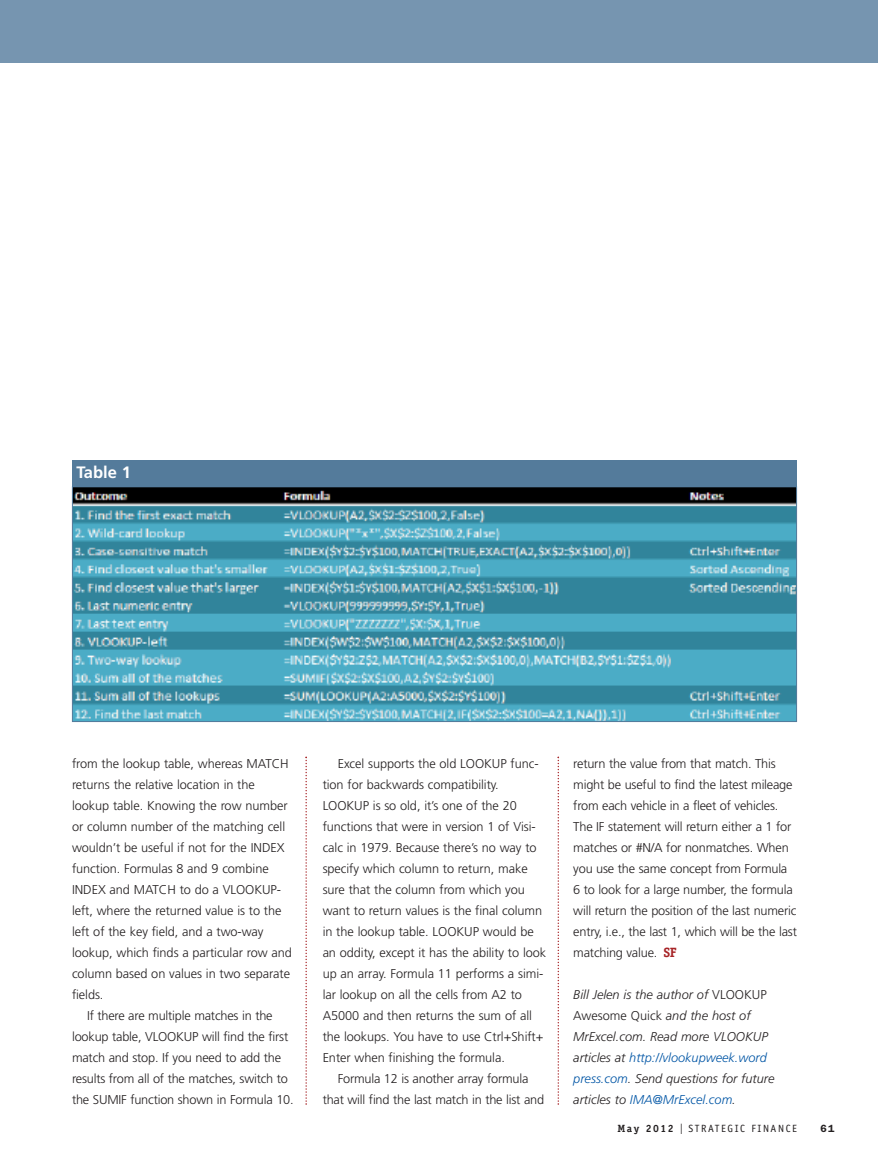
<style>
.page{position:relative;width:878px;height:1161px;background:#fff}
.page>*{position:absolute;margin:0;border:0;box-sizing:border-box;transform-origin:0 0}
.t1{font:700 16.5px "Frutiger";color:#fff}
.t2{font:300 12.75px/21px "Frutiger";letter-spacing:-.005em;color:#231f20}
.t3{font:italic 300 12.75px/21px "Frutiger";color:#231f20}
.t4{font:10.5px "Officina Sans";letter-spacing:.15em;color:#231f20}
.t5{font:600 10.5px "Franklin Gothic";color:#231f20}
.s1{font-family:"Officina Serif";font-weight:700;font-size:13.5px;color:#a72427}
.s2{font-style:normal}
.s3{color:#0155a5}
.s4{font-family:"Officina Serif";font-weight:700}
.s5{font-family:"Franklin Gothic";font-size:15px}
</style>
<div class="page">
<svg style="left:305px;top:757px;width:2px;height:348px"></svg>
<svg style="left:557px;top:757px;width:2px;height:348px"></svg>
<div style="left:0;top:0;width:878px;height:63px;background:#7695b0"></div>
<img style="left:74px;top:488px;width:720px;height:232px">
<div style="left:72px;top:460px;width:724px;height:27px;background:#547b9b"></div>
<p class="t1" style="left:76px;top:466px;width:56px">Table 1</p>
<p class="t2" style="left:72px;top:754px;width:218px">from the lookup table, whereas MATCH</p>
<p class="t2" style="left:72px;top:775px;width:184px">returns the relative location in the</p>
<p class="t2" style="left:72px;top:796px;width:217px">lookup table. Knowing the row number</p>
<p class="t2" style="left:72px;top:817px;width:215px">or column number of the matching cell</p>
<p class="t2" style="left:72px;top:838px;width:214px">wouldn’t be useful if not for the INDEX</p>
<p class="t2" style="left:72px;top:859px;width:198px">function. Formulas 8 and 9 combine</p>
<p class="t2" style="left:72px;top:880px;width:211px">INDEX and MATCH to do a VLOOKUP-</p>
<p class="t2" style="left:72px;top:901px;width:211px">left, where the returned value is to the</p>
<p class="t2" style="left:72px;top:922px;width:193px">left of the key field, and a two-way</p>
<p class="t2" style="left:72px;top:943px;width:221px">lookup, which finds a particular row and</p>
<p class="t2" style="left:72px;top:964px;width:219px">column based on values in two separate</p>
<p class="t2" style="left:72px;top:985px;width:33px">fields.</p>
<p class="t2" style="left:87px;top:1006px;width:187px">If there are multiple matches in the</p>
<p class="t2" style="left:72px;top:1027px;width:218px">lookup table, VLOOKUP will find the first</p>
<p class="t2" style="left:72px;top:1048px;width:210px">match and stop. If you need to add the</p>
<p class="t2" style="left:72px;top:1069px;width:217px">results from all of the matches, switch to</p>
<p class="t2" style="left:72px;top:1090px;width:223px">the SUMIF function shown in Formula 10.</p>
<p class="t2" style="left:322px;top:754px;width:225px;text-indent:15px">Excel supports the old LOOKUP func&shy;tion for backwards compatibility.<br>LOOKUP is so old, it’s one of the 20 functions that were in version 1 of Visi&shy;calc in 1979. Because there’s no way to specify which column to return, make sure that the column from which you want to return values is the final column in the lookup table. LOOKUP would be an oddity, except it has the ability to look up an array. Formula 11 performs a simi&shy;lar lookup on all the cells from A2 to A5000 and then returns the sum of all the lookups. You have to use Ctrl+Shift+ Enter when finishing the formula.</p>
<p class="t2" style="left:322px;top:1069px;width:223px;text-align:center">Formula 12 is another array formula<br>that will find the last match in the list and</p>
<p class="t2" style="left:573px;top:754px;width:225px">return the value from that match. This might be useful to find the latest mileage from each vehicle in a fleet of vehicles.<br>The IF statement will return either a 1 for matches or #N/A for nonmatches. When you use the same concept from Formula 6 to look for a large number, the formula will return the position of the last numeric entry, i.e., the last 1, which will be the last matching value. <span class="s1">SF</span></p>
<p class="t3" style="left:573px;top:985px;width:203px">Bill Jelen is the author of <span class="s2">VLOOKUP Awesome Quick</span> and the host of MrExcel.com. Read more VLOOKUP articles at <span class="s3">http://vlookupweek.word press.com</span>. Send questions for future articles to <span class="s3">IMA@MrExcel.com</span>.</p>
<p class="t4" style="left:617px;top:1125px;width:181px"><span class="s4">May 2012</span> <span class="s5">I</span> STRATEGIC FINANCE</p>
<p class="t5" style="left:820px;top:1125px;width:16px">61</p>
</div>
